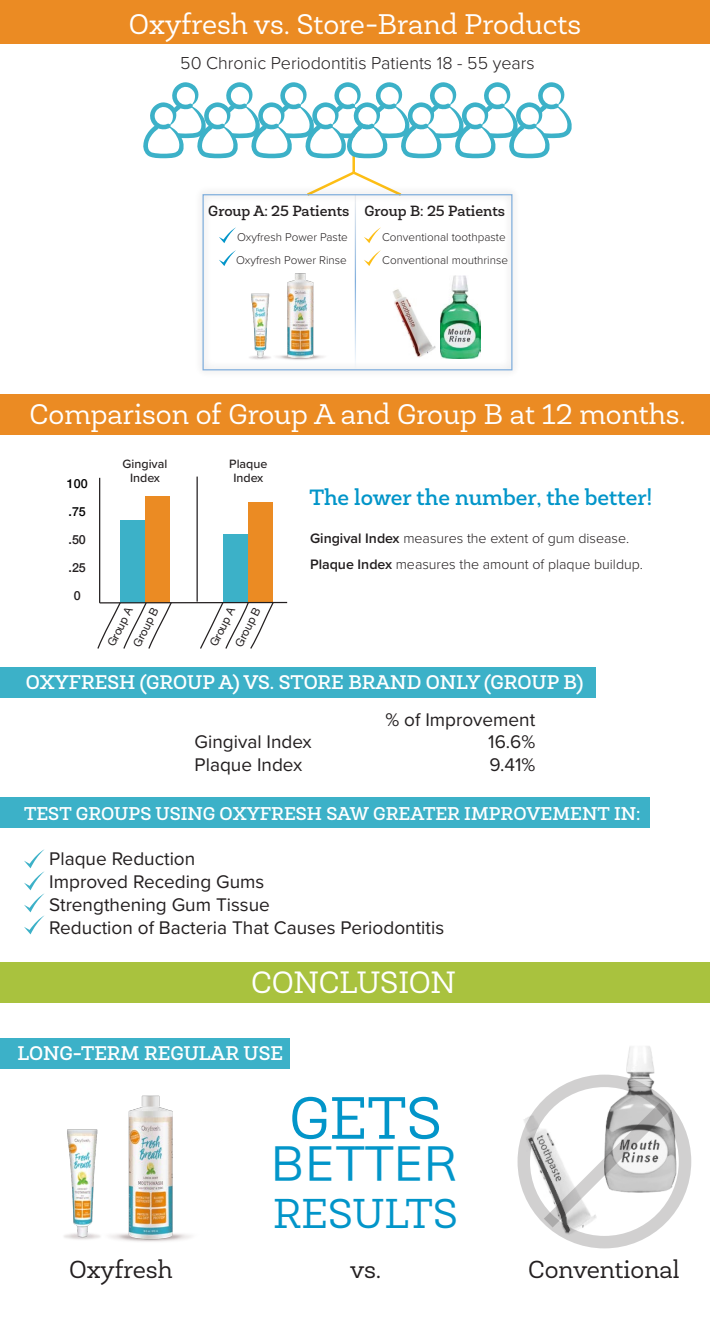
<style>
.page{position:relative;width:710px;height:1318px;background:#fff}
.page>*{position:absolute;margin:0;border:0;box-sizing:border-box;transform-origin:0 0}
.t1{font:60.38px "Newslab";color:#0295c9}
.t2{font:42.25px "Newslab";color:#0295c9}
.t3{font:31.25px "Newslab";letter-spacing:-.01em;color:#fff}
.t4{font:28.75px "Newslab";color:#fff}
.t5{font:25px "Newslab";color:#231f20}
.t6{font:500 22.38px "Newslab";color:#0295c9}
.t7{font:500 20px "Newslab";color:#fff}
.t8{font:19px/22.8px "Proxima Nova";color:#231f20}
.t9{font:500 18.75px "Newslab";color:#fff}
.t10{font:300 17.88px "Proxima Nova";color:#231f20}
.t11{font:500 15px "Newslab";color:#231f20}
.t12{font:300 14.25px/25.9px "Proxima Nova";color:#231f20}
.t13{font:500 12.5px/13.8px "Proxima Nova";color:#231f20;text-align:center}
.t14{font:500 12.5px "Helvetica Neue";color:#231f20}
.t15{font:500 12.5px "Helvetica Neue";color:#000}
.t16{font:300 11.62px/22.9px "Proxima Nova";color:#231f20}
.t17{font:11.25px/23px "Helvetica Neue";color:#231f20}
.s1{font-weight:600}
</style>
<div class="page">
<div style="left:0;top:0;width:710px;height:44px;background:#eb8b23"></div>
<div style="left:1px;top:394px;width:709px;height:40px;background:#eb8b23"></div>
<hr style="left:352px;top:155px;width:3px;height:18px;background:#fdbe15">
<svg style="left:329px;top:169px;width:50px;height:14px"></svg>
<svg style="left:143px;top:82px;width:429px;height:76px"></svg>
<img style="left:201px;top:183px;width:312px;height:188px">
<div style="left:202px;top:194px;width:310px;height:176px;border:1px solid #81afdd"></div>
<svg style="left:219px;top:227px;width:17px;height:16px"></svg>
<svg style="left:219px;top:250px;width:17px;height:16px"></svg>
<svg style="left:364px;top:227px;width:17px;height:16px"></svg>
<svg style="left:364px;top:250px;width:17px;height:16px"></svg>
<img style="left:256px;top:269px;width:89px;height:97px">
<img style="left:220px;top:285px;width:79px;height:79px">
<svg style="left:97px;top:601px;width:76px;height:48px"></svg>
<svg style="left:199px;top:601px;width:76px;height:48px"></svg>
<div style="left:120px;top:520px;width:25px;height:83px;background:#3cb1c8"></div>
<div style="left:145px;top:496px;width:25px;height:107px;background:#eb8b23"></div>
<div style="left:223px;top:534px;width:25px;height:69px;background:#3cb1c8"></div>
<div style="left:248px;top:503px;width:25px;height:100px;background:#eb8b23"></div>
<hr style="left:197px;top:476px;width:1px;height:125px;background:#231f20">
<hr style="left:99px;top:478px;width:1px;height:125px;background:#231f20">
<hr style="left:100px;top:602px;width:187px;height:1px;background:#231f20">
<div style="left:0;top:962px;width:710px;height:40px;background:#a9c23e"></div>
<div style="left:0;top:1038px;width:289px;height:30px;background:#3cb1c8"></div>
<img style="left:609px;top:1046px;width:67px;height:146px">
<img style="left:517px;top:1107px;width:75px;height:135px">
<div style="left:518px;top:1074px;width:173px;height:174px;border:12px solid #231f20;border-radius:50%"></div>
<svg style="left:544px;top:1102px;width:125px;height:125px"></svg>
<img style="left:128px;top:1095px;width:63px;height:147px">
<img style="left:64px;top:1115px;width:85px;height:127px">
<div style="left:0;top:797px;width:649px;height:31px;background:#3cb1c8"></div>
<svg style="left:24px;top:849px;width:21px;height:85px"></svg>
<div style="left:0;top:668px;width:595px;height:30px;background:#3cb1c8"></div>
<h3 class="t4" style="left:129px;top:6px;width:454px">Oxyfresh vs. Store-Brand Products</h3>
<p class="t10" style="left:180px;top:50px;width:356px">50 Chronic Periodontitis Patients 18 - 55 years</p>
<p class="t11" style="left:208px;top:201px;width:298px">Group A: 25 Patients Group B: 25 Patients</p>
<p class="t16" style="left:236px;top:225px;width:113px">Oxyfresh Power Paste<br>Oxyfresh Power Rinse</p>
<p class="t16" style="left:382px;top:225px;width:127px">Conventional toothpaste<br>Conventional mouthrinse</p>
<h3 class="t4" style="left:29px;top:396px;width:658px">Comparison of Group A and Group B at 12 months.</h3>
<p class="t15" style="left:67px;top:474px;width:22px">100</p>
<p class="t15" style="left:69px;top:501px;width:19px">.75</p>
<p class="t14" style="left:69px;top:529px;width:19px">.50</p>
<p class="t14" style="left:69px;top:557px;width:19px">.25</p>
<p class="t14" style="left:74px;top:585px;width:8px">0</p>
<p class="t13" style="left:123px;top:456px;width:46px">Gingival<br>Index</p>
<p class="t13" style="left:229px;top:456px;width:40px">Plaque<br>Index</p>
<p class="t17" style="left:106px;top:630px;width:44px;text-indent:-11px;rotate:-63deg">Group A<br>Group B</p>
<p class="t17" style="left:209px;top:630px;width:44px;line-height:22.6px;text-indent:-11px;rotate:-63deg">Group A<br>Group B</p>
<p class="t6" style="left:309px;top:484px;width:345px">The lower the number, the better!</p>
<p class="t12" style="left:310px;top:524px;width:334px"><span class="s1">Gingival Index</span> measures the extent of gum disease.<br><span class="s1">Plaque Index</span> measures the amount of plaque buildup.</p>
<p class="t7" style="left:26px;top:670px;width:559px">OXYFRESH (GROUP A) VS. STORE BRAND ONLY (GROUP B)</p>
<p class="t8" style="left:195px;top:730px;width:119px">Gingival Index<br>Plaque Index</p>
<p class="t8" style="left:488px;top:707px;width:49px;text-align:justify;text-indent:-103px">% of Improvement 16.6% 9.41%</p>
<p class="t9" style="left:24px;top:801px;width:618px">TEST GROUPS USING OXYFRESH SAW GREATER IMPROVEMENT IN:</p>
<p class="t8" style="left:49px;top:846px;width:396px">Plaque Reduction<br>Improved Receding Gums<br>Strengthening Gum Tissue<br>Reduction of Bacteria That Causes Periodontitis</p>
<h3 class="t3" style="left:251px;top:963px;width:207px">CONCLUSION</h3>
<p class="t7" style="left:18px;top:1040px;width:267px">LONG-TERM REGULAR USE</p>
<h1 class="t1" style="left:289px;top:1081px;width:154px">GETS</h1>
<h2 class="t2" style="left:273px;top:1187px;width:186px">RESULTS</h2>
<h3 class="t5" style="left:69px;top:1253px;width:105px">Oxyfresh</h3>
<h3 class="t5" style="left:350px;top:1253px;width:33px">vs.</h3>
<h3 class="t5" style="left:528px;top:1253px;width:153px">Conventional</h3>
</div>
